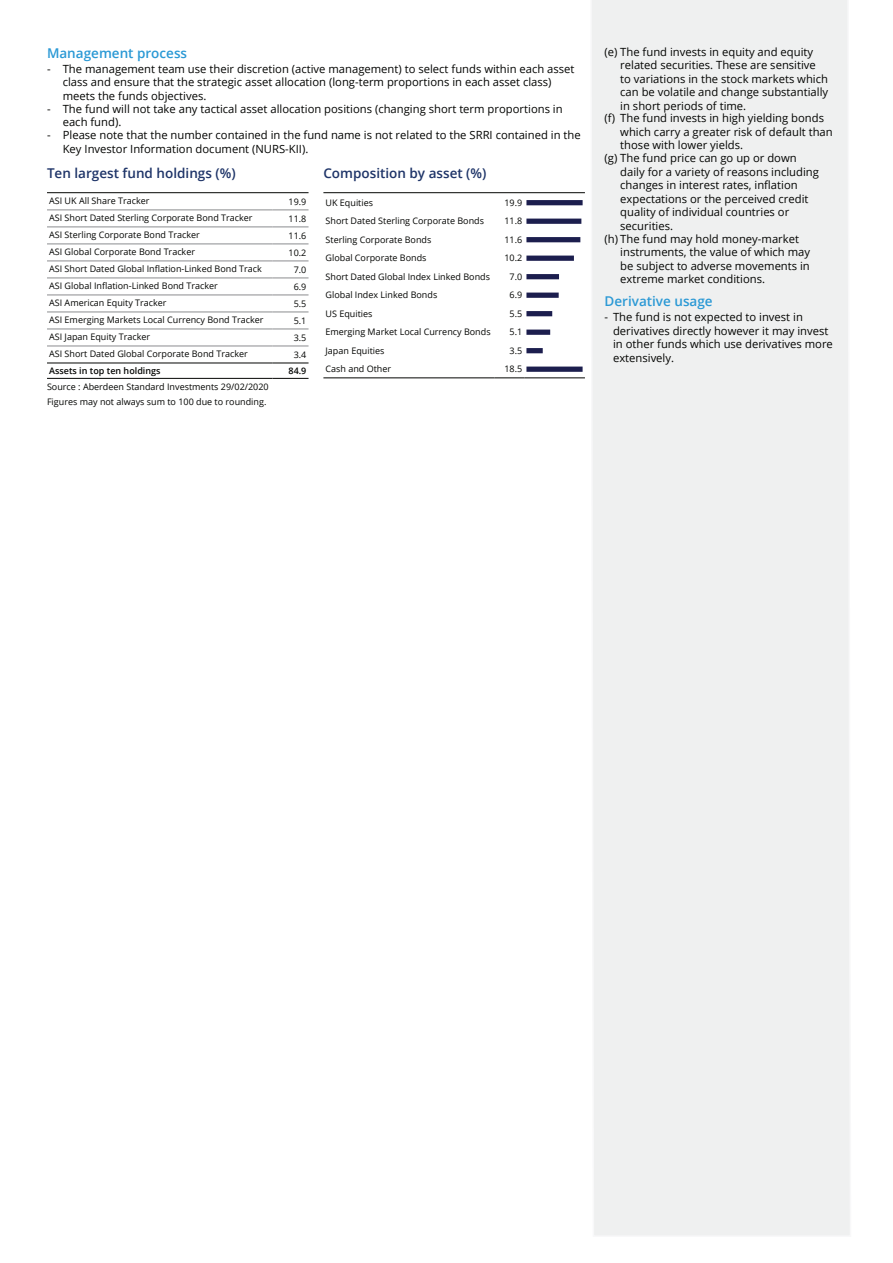
<style>
.page{position:relative;width:893px;height:1263px;background:#fff}
.page>*{position:absolute;margin:0;border:0;box-sizing:border-box;transform-origin:0 0}
.t1{font:600 13.5px "Open Sans";color:#1e3468}
.t2{font:600 13.5px "Open Sans";color:#2b99d5}
.t3{font:11.25px/13.5px "Open Sans";color:#040503}
.t4{font:9px/15.5px "Open Sans";color:#040503}
.t5{font:600 9px "Open Sans";color:#040503}
</style>
<div class="page">
<div style="left:592px;top:0;width:258px;height:1236px;background:#eff0f0"></div>
<hr style="left:47px;top:192px;width:262px;height:1px;background:#040503">
<hr style="left:47px;top:210px;width:225px;height:1px;background:#8b8c8f">
<hr style="left:272px;top:210px;width:37px;height:1px;background:#8b8c8f">
<hr style="left:47px;top:227px;width:225px;height:1px;background:#8b8c8f">
<hr style="left:272px;top:227px;width:37px;height:1px;background:#8b8c8f">
<hr style="left:47px;top:244px;width:225px;height:1px;background:#8b8c8f">
<hr style="left:272px;top:244px;width:37px;height:1px;background:#8b8c8f">
<hr style="left:47px;top:261px;width:225px;height:1px;background:#8b8c8f">
<hr style="left:272px;top:261px;width:37px;height:1px;background:#8b8c8f">
<hr style="left:47px;top:278px;width:225px;height:1px;background:#8b8c8f">
<hr style="left:272px;top:278px;width:37px;height:1px;background:#8b8c8f">
<hr style="left:47px;top:295px;width:225px;height:1px;background:#8b8c8f">
<hr style="left:272px;top:295px;width:37px;height:1px;background:#8b8c8f">
<hr style="left:47px;top:312px;width:225px;height:1px;background:#8b8c8f">
<hr style="left:272px;top:312px;width:37px;height:1px;background:#8b8c8f">
<hr style="left:47px;top:329px;width:225px;height:1px;background:#8b8c8f">
<hr style="left:272px;top:329px;width:37px;height:1px;background:#8b8c8f">
<hr style="left:47px;top:346px;width:225px;height:1px;background:#8b8c8f">
<hr style="left:272px;top:346px;width:37px;height:1px;background:#8b8c8f">
<hr style="left:47px;top:363px;width:225px;height:1px;background:#040503">
<hr style="left:47px;top:378px;width:225px;height:1px;background:#040503">
<hr style="left:272px;top:363px;width:37px;height:1px;background:#040503">
<hr style="left:272px;top:378px;width:37px;height:1px;background:#040503">
<hr style="left:323px;top:192px;width:262px;height:1px;background:#040503">
<hr style="left:323px;top:378px;width:172px;height:1px;background:#040503">
<svg style="left:495px;top:378px;width:29px;height:1px"></svg>
<hr style="left:524px;top:378px;width:61px;height:1px;background:#040503">
<div style="left:526px;top:200px;width:57px;height:5px;background:#1c1e4e"></div>
<div style="left:526px;top:219px;width:55px;height:5px;background:#1c1e4e"></div>
<div style="left:526px;top:237px;width:54px;height:5px;background:#1c1e4e"></div>
<div style="left:526px;top:256px;width:48px;height:5px;background:#1c1e4e"></div>
<div style="left:526px;top:274px;width:33px;height:5px;background:#1c1e4e"></div>
<div style="left:526px;top:293px;width:33px;height:5px;background:#1c1e4e"></div>
<div style="left:526px;top:311px;width:26px;height:5px;background:#1c1e4e"></div>
<div style="left:526px;top:330px;width:24px;height:5px;background:#1c1e4e"></div>
<div style="left:526px;top:348px;width:17px;height:5px;background:#1c1e4e"></div>
<div style="left:526px;top:367px;width:57px;height:5px;background:#1c1e4e"></div>
<p class="t2" style="left:47px;top:44px;width:142px">Management process</p>
<p class="t3" style="left:63px;top:62px;width:513px;text-indent:-16px">- The management team use their discretion (active management) to select funds within each asset class and ensure that the strategic asset allocation (long-term proportions in each asset class) meets the funds objectives.</p>
<p class="t3" style="left:63px;top:102px;width:501px;text-indent:-16px">- The fund will not take any tactical asset allocation positions (changing short term proportions in each fund).</p>
<p class="t3" style="left:63px;top:128px;width:519px;text-indent:-16px">- Please note that the number contained in the fund name is not related to the SRRI contained in the<br>Key Investor Information document (NURS-KII).</p>
<p class="t1" style="left:47px;top:163px;width:190px">Ten largest fund holdings (%)</p>
<p class="t4" style="left:49px;top:193px;width:102px">ASI UK All Share Tracker</p>
<p class="t4" style="left:289px;top:194px;width:19px">19.9</p>
<p class="t4" style="left:49px;top:210px;width:205px">ASI Short Dated Sterling Corporate Bond Tracker</p>
<p class="t4" style="left:289px;top:211px;width:19px">11.8</p>
<p class="t4" style="left:49px;top:227px;width:152px">ASI Sterling Corporate Bond Tracker</p>
<p class="t4" style="left:289px;top:228px;width:19px">11.6</p>
<p class="t4" style="left:49px;top:244px;width:147px">ASI Global Corporate Bond Tracker</p>
<p class="t4" style="left:289px;top:245px;width:19px">10.2</p>
<p class="t4" style="left:49px;top:261px;width:214px">ASI Short Dated Global Inflation-Linked Bond Track</p>
<p class="t4" style="left:294px;top:262px;width:14px">7.0</p>
<p class="t4" style="left:49px;top:278px;width:170px">ASI Global Inflation-Linked Bond Tracker</p>
<p class="t4" style="left:294px;top:279px;width:14px">6.9</p>
<p class="t4" style="left:49px;top:295px;width:119px">ASI American Equity Tracker</p>
<p class="t4" style="left:294px;top:296px;width:14px">5.5</p>
<p class="t4" style="left:49px;top:312px;width:216px">ASI Emerging Markets Local Currency Bond Tracker</p>
<p class="t4" style="left:294px;top:313px;width:14px">5.1</p>
<p class="t4" style="left:49px;top:329px;width:103px">ASI Japan Equity Tracker</p>
<p class="t4" style="left:294px;top:330px;width:14px">3.5</p>
<p class="t4" style="left:49px;top:346px;width:200px">ASI Short Dated Global Corporate Bond Tracker</p>
<p class="t4" style="left:294px;top:347px;width:14px">3.4</p>
<p class="t5" style="left:49px;top:365px;width:113px">Assets in top ten holdings</p>
<p class="t5" style="left:289px;top:365px;width:19px">84.9</p>
<p class="t4" style="left:47px;top:378px;width:223px">Source : Aberdeen Standard Investments 29/02/2020<br>Figures may not always sum to 100 due to rounding.</p>
<p class="t1" style="left:323px;top:163px;width:165px">Composition by asset (%)</p>
<p class="t4" style="left:326px;top:194px;width:49px">UK Equities</p>
<p class="t4" style="left:504px;top:194px;width:19px">19.9</p>
<p class="t4" style="left:326px;top:213px;width:160px">Short Dated Sterling Corporate Bonds</p>
<p class="t4" style="left:504px;top:213px;width:19px">11.8</p>
<p class="t4" style="left:326px;top:231px;width:107px">Sterling Corporate Bonds</p>
<p class="t4" style="left:504px;top:231px;width:19px">11.6</p>
<p class="t4" style="left:326px;top:250px;width:102px">Global Corporate Bonds</p>
<p class="t4" style="left:504px;top:250px;width:19px">10.2</p>
<p class="t4" style="left:326px;top:268px;width:166px">Short Dated Global Index Linked Bonds</p>
<p class="t4" style="left:509px;top:268px;width:14px">7.0</p>
<p class="t4" style="left:326px;top:287px;width:113px">Global Index Linked Bonds</p>
<p class="t4" style="left:509px;top:287px;width:14px">6.9</p>
<p class="t4" style="left:326px;top:305px;width:48px">US Equities</p>
<p class="t4" style="left:509px;top:305px;width:14px">5.5</p>
<p class="t4" style="left:326px;top:324px;width:167px">Emerging Market Local Currency Bonds</p>
<p class="t4" style="left:509px;top:324px;width:14px">5.1</p>
<p class="t4" style="left:326px;top:342px;width:60px">Japan Equities</p>
<p class="t4" style="left:509px;top:342px;width:14px">3.5</p>
<p class="t4" style="left:326px;top:361px;width:67px">Cash and Other</p>
<p class="t4" style="left:504px;top:361px;width:19px">18.5</p>
<p class="t3" style="left:605px;top:44px;width:210px">(e) The fund invests in equity and equity</p>
<p class="t3" style="left:620px;top:58px;width:197px">related securities. These are sensitive</p>
<p class="t3" style="left:620px;top:71px;width:209px">to variations in the stock markets which</p>
<p class="t3" style="left:620px;top:85px;width:209px">can be volatile and change substantially</p>
<p class="t3" style="left:620px;top:98px;width:127px">in short periods of time.</p>
<p class="t3" style="left:605px;top:111px;width:221px">(f) The fund invests in high yielding bonds</p>
<p class="t3" style="left:620px;top:125px;width:214px">which carry a greater risk of default than</p>
<p class="t3" style="left:620px;top:138px;width:124px">those with lower yields.</p>
<p class="t3" style="left:605px;top:151px;width:194px">(g) The fund price can go up or down</p>
<p class="t3" style="left:620px;top:165px;width:200px">daily for a variety of reasons including</p>
<p class="t3" style="left:620px;top:178px;width:179px">changes in interest rates, inflation</p>
<p class="t3" style="left:620px;top:192px;width:190px">expectations or the perceived credit</p>
<p class="t3" style="left:620px;top:205px;width:171px">quality of individual countries or</p>
<p class="t3" style="left:620px;top:219px;width:54px">securities.</p>
<p class="t3" style="left:605px;top:231px;width:196px">(h) The fund may hold money-market</p>
<p class="t3" style="left:620px;top:245px;width:191px">instruments, the value of which may</p>
<p class="t3" style="left:620px;top:258px;width:191px">be subject to adverse movements in</p>
<p class="t3" style="left:620px;top:272px;width:146px">extreme market conditions.</p>
<p class="t2" style="left:605px;top:292px;width:110px">Derivative usage</p>
<p class="t3" style="left:613px;top:310px;width:221px;text-indent:-9px">- The fund is not expected to invest in derivatives directly however it may invest in other funds which use derivatives more extensively.</p>
</div>
